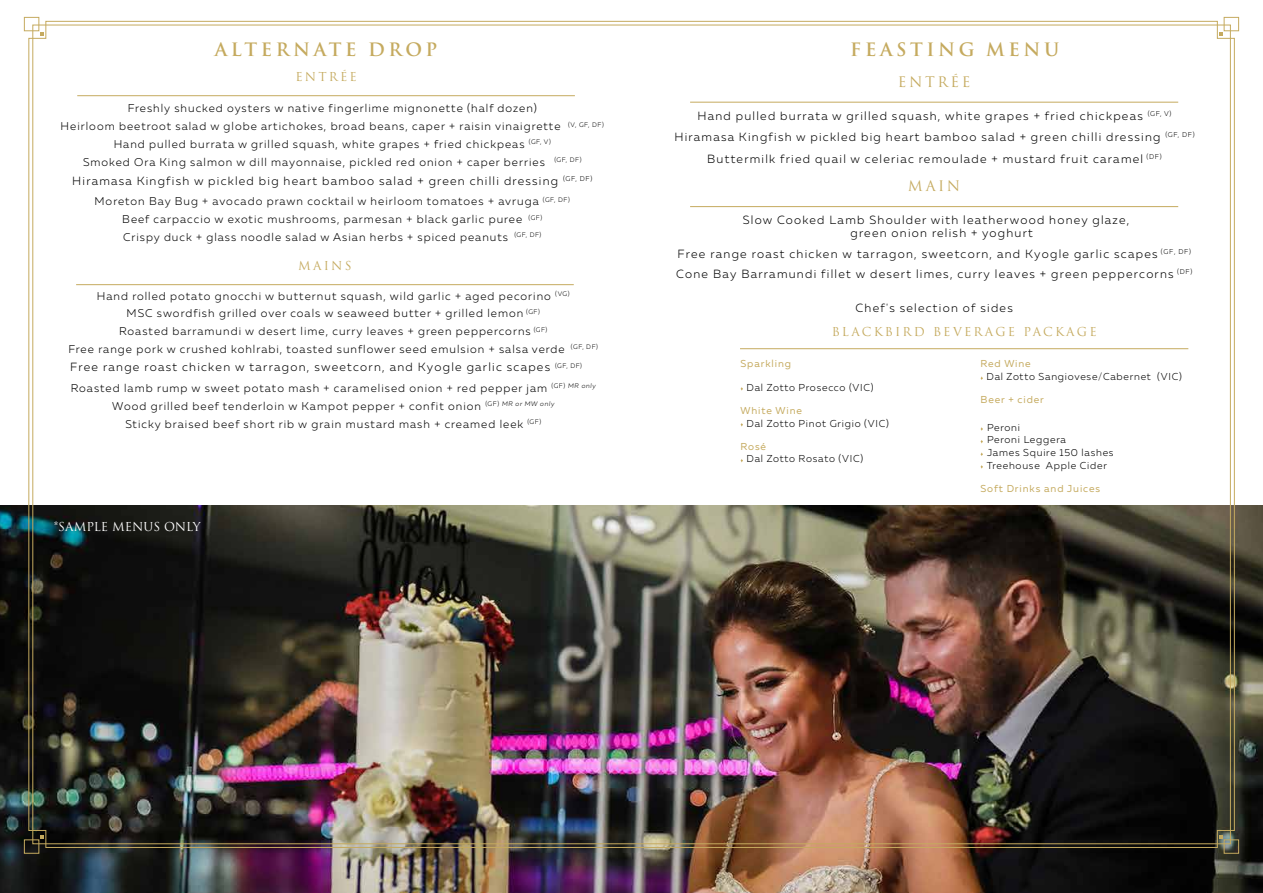
<style>
.page{position:relative;width:1263px;height:893px;background:#fff}
.page>*{position:absolute;margin:0;border:0;box-sizing:border-box;transform-origin:0 0}
.t1{font:700 18px "Trajan Pro";letter-spacing:.2em;color:#c5aa5f}
.t2{font:14.1px "Trajan Pro";letter-spacing:.18em;color:#c5aa5f}
.t3{font:12px "Trajan Pro";letter-spacing:.18em;color:#c5aa5f}
.t4{font:12px "Trajan Pro";color:#fff}
.t5{font:300 11.85px/20.5px "Muller";letter-spacing:.105em;color:#000}
.t6{font:300 11.25px/17.9px "Muller";letter-spacing:.09em;color:#000;text-align:center}
.t7{font:300 10.05px/12.6px "Muller";letter-spacing:.075em;color:#000}
.t8{font:10.05px "Muller";letter-spacing:.09em;color:#c5aa5f}
</style>
<div class="page">
<img style="left:0;top:506px;width:1263px;height:387px">
<img style="left:28px;top:21px;width:1207px;height:827px">
<div style="left:1224px;top:17px;width:15px;height:14px;border:1px solid #c5aa5f"></div>
<svg style="left:1219px;top:32px;width:4px;height:3px"></svg>
<div style="left:24px;top:17px;width:15px;height:14px;border:1px solid #c5aa5f"></div>
<svg style="left:40px;top:32px;width:4px;height:3px"></svg>
<div style="left:1224px;top:839px;width:15px;height:15px;border:1px solid #c5aa5f"></div>
<svg style="left:1219px;top:835px;width:4px;height:4px"></svg>
<div style="left:24px;top:839px;width:15px;height:15px;border:1px solid #c5aa5f"></div>
<svg style="left:40px;top:835px;width:4px;height:4px"></svg>
<hr style="left:76px;top:284px;width:498px;height:1px;background:#c5aa5f">
<hr style="left:77px;top:95px;width:498px;height:1px;background:#c5aa5f">
<hr style="left:690px;top:206px;width:488px;height:1px;background:#c5aa5f">
<hr style="left:690px;top:102px;width:488px;height:1px;background:#c5aa5f">
<h1 class="t1" style="left:215px;top:38px;width:224px">ALTERNATE DROP</h1>
<h1 class="t1" style="left:850px;top:38px;width:211px">FEASTING MENU</h1>
<p class="t3" style="left:295px;top:69px;width:63px">ENTRÉE</p>
<p class="t6" style="left:61px;top:99px;width:545px">Freshly shucked oysters w native fingerlime mignonette (half dozen)<br>Heirloom beetroot salad w globe artichokes, broad beans, caper + raisin vinaigrette <sup>(V,</sup> <sup>GF,</sup> <sup>DF)<br></sup>Hand pulled burrata w grilled squash, white grapes + fried chickpeas <sup>(GF,</sup> <sup>V)<br></sup>Smoked Ora King salmon w dill mayonnaise, pickled red onion + caper berries <sup>(GF,</sup> <sup>DF)</sup></p>
<p class="t5" style="left:72px;top:170px;width:522px">Hiramasa Kingfish w pickled big heart bamboo salad + green chilli dressing <sup>(GF,</sup> <sup>DF)</sup></p>
<p class="t6" style="left:95px;top:193px;width:477px">Moreton Bay Bug + avocado prawn cocktail w heirloom tomatoes + avruga <sup>(GF,</sup> <sup>DF)<br></sup>Beef carpaccio w exotic mushrooms, parmesan + black garlic puree <sup>(GF)<br></sup>Crispy duck + glass noodle salad w Asian herbs + spiced peanuts <sup>(GF,</sup> <sup>DF)</sup></p>
<p class="t3" style="left:298px;top:258px;width:55px">MAINS</p>
<p class="t6" style="left:69px;top:287px;width:531px">Hand rolled potato gnocchi w butternut squash, wild garlic + aged pecorino <sup>(VG)<br></sup>MSC swordfish grilled over coals w seaweed butter + grilled lemon <sup>(GF)<br></sup>Roasted barramundi w desert lime, curry leaves + green peppercorns <sup>(GF)<br></sup>Free range pork w crushed kohlrabi, toasted sunflower seed emulsion + salsa verde <sup>(GF,</sup> <sup>DF)</sup></p>
<p class="t5" style="left:70px;top:357px;width:513px">Free range roast chicken w tarragon, sweetcorn, and Kyogle garlic scapes <sup>(GF,</sup> <sup>DF)</sup></p>
<p class="t6" style="left:71px;top:379px;width:528px">Roasted lamb rump w sweet potato mash + caramelised onion + red pepper jam <sup>(GF)</sup> <sup>MR</sup> <sup>only<br></sup>Wood grilled beef tenderloin w Kampot pepper + confit onion <sup>(GF)</sup> <sup>MR</sup> <sup>or</sup> <sup>MW</sup> <sup>only<br></sup>Sticky braised beef short rib w grain mustard mash + creamed leek <sup>(GF)</sup></p>
<p class="t4" style="left:54px;top:519px;width:148px">*SAMPLE MENUS ONLY</p>
<p class="t2" style="left:898px;top:73px;width:74px">ENTRÉE</p>
<p class="t5" style="left:674px;top:106px;width:522px;text-align:center">Hand pulled burrata w grilled squash, white grapes + fried chickpeas <sup>(GF,</sup> <sup>V)<br></sup>Hiramasa Kingfish w pickled big heart bamboo salad + green chilli dressing <sup>(GF,</sup> <sup>DF)</sup></p>
<p class="t5" style="left:707px;top:148px;width:456px">Buttermilk fried quail w celeriac remoulade + mustard fruit caramel <sup>(DF)</sup></p>
<p class="t2" style="left:908px;top:177px;width:54px">MAIN</p>
<p class="t5" style="left:850px;top:213px;width:280px;line-height:13px;text-indent:-108px">Slow Cooked Lamb Shoulder with leatherwood honey glaze, green onion relish + yoghurt</p>
<p class="t5" style="left:676px;top:243px;width:518px">Free range roast chicken w tarragon, sweetcorn, and Kyogle garlic scapes <sup>(GF,</sup> <sup>DF)<br></sup>Cone Bay Barramundi fillet w desert limes, curry leaves + green peppercorns <sup>(DF)</sup></p>
<p class="t5" style="left:855px;top:297px;width:159px">Chef's selection of sides</p>
<p class="t3" style="left:832px;top:324px;width:266px">BLACKBIRD BEVERAGE PACKAGE</p>
<p class="t8" style="left:980px;top:358px;width:52px">Red Wine</p>
<p class="t7" style="left:986px;top:370px;width:197px">Dal Zotto Sangiovese/Cabernet (VIC)</p>
<p class="t8" style="left:980px;top:394px;width:65px">Beer + cider</p>
<p class="t7" style="left:987px;top:421px;width:128px">Peroni<br>Peroni Leggera<br>James Squire 150 lashes<br>Treehouse Apple Cider</p>
<p class="t8" style="left:980px;top:482px;width:121px">Soft Drinks and Juices</p>
<p class="t8" style="left:740px;top:358px;width:52px">Sparkling</p>
<p class="t7" style="left:747px;top:381px;width:129px">Dal Zotto Prosecco (VIC)</p>
<p class="t8" style="left:740px;top:404px;width:63px">White Wine</p>
<p class="t7" style="left:747px;top:417px;width:144px">Dal Zotto Pinot Grigio (VIC)</p>
<p class="t8" style="left:740px;top:440px;width:27px">Rosé</p>
<p class="t7" style="left:747px;top:453px;width:118px">Dal Zotto Rosato (VIC)</p>
</div>
